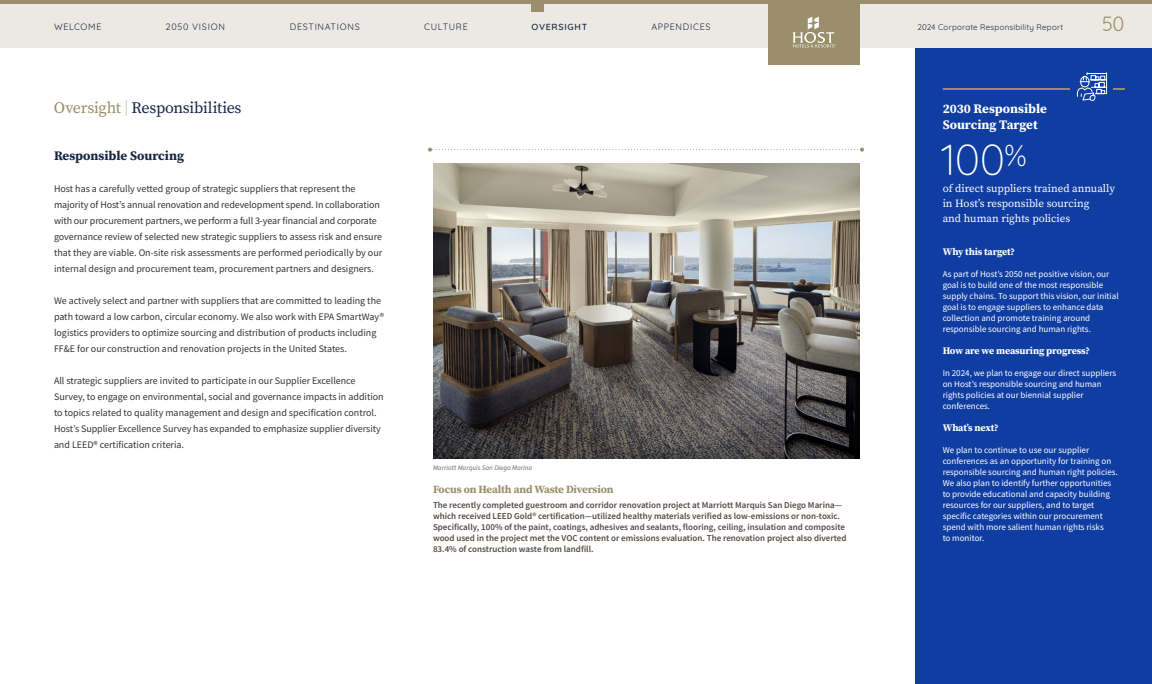
<style>
.page{position:relative;width:1152px;height:684px;background:#fff}
.page>*{position:absolute;margin:0;border:0;box-sizing:border-box;transform-origin:0 0}
.t1{font:300 43.2px "Quicksand";color:#fff}
.t2{font:20px "Quicksand";color:#9a8f6a}
.t3{font:16px "Source Serif Pro";letter-spacing:-.02em;color:#172645}
.t4{font:700 13px/16px "Source Serif Pro";color:#fff}
.t5{font:700 13px "Source Serif Pro";color:#172645}
.t6{font:11px/15px "Source Serif Pro";color:#fff}
.t7{font:700 11px "Source Serif Pro";letter-spacing:-.015em;color:#9a8f6a}
.t8{font:10px/16px "Source Sans Pro";color:#313335}
.t9{font:700 10px "Source Serif Pro";letter-spacing:-.015em;color:#fff}
.t10{font:9px/11px "Source Sans Pro";color:#fff}
.t11{font:600 9px/11px "Source Sans Pro";color:#534844}
.t12{font:9px "Quicksand";letter-spacing:.075em;color:#172645}
.t13{font:500 9px "Quicksand";letter-spacing:.075em;color:#172645}
.t14{font:8px "Quicksand";letter-spacing:.03em;color:#172645}
.t15{font:italic 7px "Source Sans Pro";color:#676767}
.s1{color:#9a8f6a}
.s2{font-weight:200;color:#9a8f6a}
</style>
<div class="page">
<img style="left:433px;top:163px;width:426px;height:296px">
<svg style="left:428px;top:148px;width:436px;height:4px"></svg>
<div style="left:915px;top:47px;width:237px;height:637px;background:#0f3da2"></div>
<hr style="left:943px;top:88px;width:182px;height:2px;background:#9a8f6a">
<div style="left:1070px;top:85px;width:42px;height:10px;background:#0f3da2"></div>
<svg style="left:1076px;top:72px;width:32px;height:29px"></svg>
<hr style="left:0;top:0;width:1152px;height:4px;background:#9a8f6a">
<div style="left:0;top:4px;width:1152px;height:43px;background:#ebe9e1"></div>
<div style="left:768px;top:0;width:92px;height:64px;background:#9a8f6a"></div>
<svg style="left:793px;top:17px;width:43px;height:30px"></svg>
<div style="left:532px;top:1px;width:12px;height:11px;background:#9a8f6a"></div>
<p class="t12" style="left:54px;top:20px;width:49px">WELCOME</p>
<p class="t12" style="left:166px;top:20px;width:61px">2050 VISION</p>
<p class="t12" style="left:290px;top:20px;width:72px">DESTINATIONS</p>
<p class="t12" style="left:424px;top:20px;width:45px">CULTURE</p>
<p class="t13" style="left:532px;top:20px;width:57px">OVERSIGHT</p>
<p class="t12" style="left:651px;top:20px;width:61px">APPENDICES</p>
<p class="t14" style="left:917px;top:21px;width:147px">2024 Corporate Responsibility Report</p>
<h2 class="t2" style="left:1102px;top:8px;width:24px">50</h2>
<h3 class="t3" style="left:54px;top:97px;width:189px"><span class="s1">Oversight</span> <span class="s2">|</span> Responsibilities</h3>
<h3 class="t5" style="left:54px;top:146px;width:132px">Responsible Sourcing</h3>
<p class="t8" style="left:54px;top:180px;width:330px">Host has a carefully vetted group of strategic suppliers that represent the majority of Host’s annual renovation and redevelopment spend. In collaboration with our procurement partners, we perform a full 3-year financial and corporate governance review of selected new strategic suppliers to assess risk and ensure that they are viable. On-site risk assessments are performed periodically by our internal design and procurement team, procurement partners and designers.</p>
<p class="t8" style="left:54px;top:292px;width:331px">We actively select and partner with suppliers that are committed to leading the path toward a low carbon, circular economy. We also work with EPA SmartWay® logistics providers to optimize sourcing and distribution of products including FF&amp;E for our construction and renovation projects in the United States.</p>
<p class="t8" style="left:54px;top:372px;width:331px">All strategic suppliers are invited to participate in our Supplier Excellence Survey, to engage on environmental, social and governance impacts in addition to topics related to quality management and design and specification control.<br>Host’s Supplier Excellence Survey has expanded to emphasize supplier diversity and LEED® certification criteria.</p>
<p class="t15" style="left:433px;top:463px;width:101px">Marriott Marquis San Diego Marina</p>
<p class="t7" style="left:433px;top:482px;width:182px">Focus on Health and Waste Diversion</p>
<p class="t11" style="left:433px;top:499px;width:415px">The recently completed guestroom and corridor renovation project at Marriott Marquis San Diego Marina— which received LEED Gold® certification—utilized healthy materials verified as low-emissions or non-toxic.<br>Specifically, 100% of the paint, coatings, adhesives and sealants, flooring, ceiling, insulation and composite wood used in the project met the VOC content or emissions evaluation. The renovation project also diverted 83.4% of construction waste from landfill.</p>
<h3 class="t4" style="left:943px;top:100px;width:106px">2030 Responsible<br>Sourcing Target</h3>
<h1 class="t1" style="left:941px;top:126px;width:87px">100<sup>%</sup></h1>
<p class="t6" style="left:943px;top:181px;width:174px">of direct suppliers trained annually in Host’s responsible sourcing<br>and human rights policies</p>
<p class="t9" style="left:943px;top:245px;width:74px">Why this target?</p>
<p class="t10" style="left:943px;top:268px;width:177px">As part of Host’s 2050 net positive vision, our goal is to build one of the most responsible supply chains. To support this vision, our initial goal is to engage suppliers to enhance data collection and promote training around responsible sourcing and human rights.</p>
<p class="t9" style="left:943px;top:344px;width:149px">How are we measuring progress?</p>
<p class="t10" style="left:943px;top:367px;width:175px">In 2024, we plan to engage our direct suppliers on Host’s responsible sourcing and human rights policies at our biennial supplier conferences.</p>
<p class="t9" style="left:943px;top:421px;width:58px">What’s next?</p>
<p class="t10" style="left:943px;top:444px;width:177px">We plan to continue to use our supplier conferences as an opportunity for training on responsible sourcing and human right policies.<br>We also plan to identify further opportunities to provide educational and capacity building resources for our suppliers, and to target specific categories within our procurement spend with more salient human rights risks<br>to monitor.</p>
</div>
